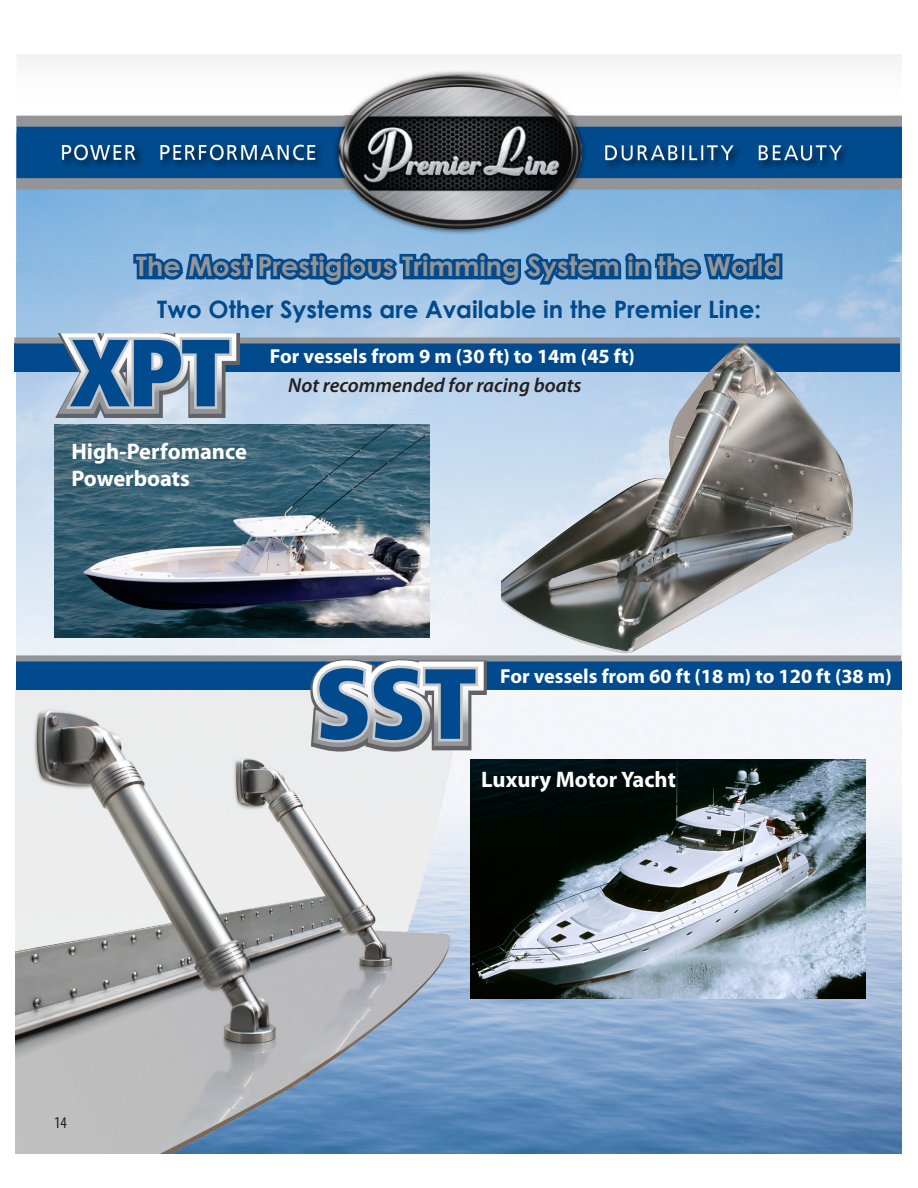
<style>
.page{position:relative;width:918px;height:1188px;background:#fff}
.page>*{position:absolute;margin:0;border:0;box-sizing:border-box;transform-origin:0 0}
.t1{font:900 condensed 99.6px "Frutiger LT";color:#004a8d}
.t2{font:700 27px "Century Gothic";color:#939598}
.t3{font:700 24px "Century Gothic";color:#004a8d}
.t4{font:700 22.5px/27px "Myriad Pro";color:#fff}
.t5{font:700 20.25px "Myriad Pro";color:#fff}
.t6{font:italic 600 20.25px "Myriad Pro";color:#231f20}
.t7{font:condensed 16.5px "Myriad Pro";color:#231f20}
</style>
<div class="page">
<img style="left:16px;top:261px;width:885px;height:892px">
<img style="left:16px;top:54px;width:885px;height:207px">
<svg style="left:130px;top:240px;width:655px;height:54px;background:#5e93c2"></svg>
<img style="left:16px;top:690px;width:492px;height:463px">
<div style="left:16px;top:662px;width:885px;height:28px;background:#004a8d"></div>
<img style="left:470px;top:759px;width:395px;height:240px">
<svg style="left:16px;top:655px;width:485px;height:7px;background:#91979e"></svg>
<svg style="left:310px;top:659px;width:177px;height:93px;background:#b8bec3"></svg>
<div style="left:15px;top:344px;width:885px;height:28px;background:#004a8d"></div>
<svg style="left:14px;top:337px;width:886px;height:7px;background:#8d96a0"></svg>
<img style="left:56px;top:333px;width:184px;height:84px">
<img style="left:501px;top:338px;width:401px;height:332px">
<img style="left:54px;top:424px;width:376px;height:214px">
<p class="t2" style="left:136px;top:250px;width:647px">The Most Prestigious Trimming System in the World</p>
<p class="t3" style="left:157px;top:294px;width:605px">Two Other Systems are Available in the Premier Line:</p>
<p class="t4" style="left:71px;top:437px;width:177px">High-Perfomance<br>Powerboats</p>
<p class="t5" style="left:270px;top:343px;width:366px">For vessels from 9 m (30 ft) to 14m (45 ft)</p>
<p class="t6" style="left:288px;top:374px;width:295px">Not recommended for racing boats</p>
<p class="t1" style="left:315px;top:643px;width:164px">SST</p>
<p class="t5" style="left:500px;top:663px;width:393px">For vessels from 60 ft (18 m) to 120 ft (38 m)</p>
<p class="t4" style="left:481px;top:765px;width:196px">Luxury Motor Yacht</p>
<p class="t7" style="left:54px;top:1112px;width:14px">14</p>
</div>
